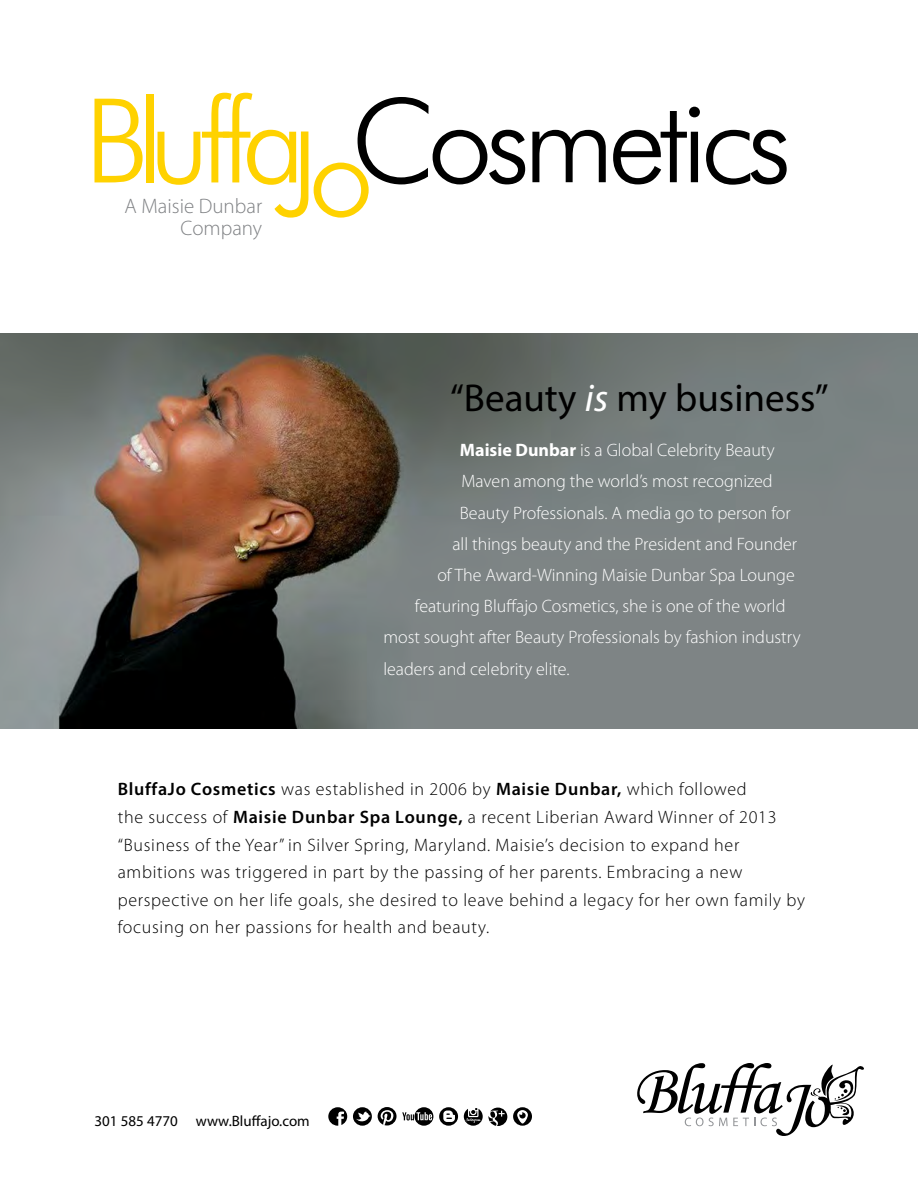
<style>
.page{position:relative;width:918px;height:1188px;background:#fff}
.page>*{position:absolute;margin:0;border:0;box-sizing:border-box;transform-origin:0 0}
.t1{font:39px "Myriad Pro";color:#000}
.t2{font:300 21px/22.2px "Myriad Pro";color:#808285;text-align:right}
.t3{font:300 18px/27.6px "Myriad Pro";letter-spacing:.04em;color:#000}
.t4{font:300 18px "Myriad Pro";color:#fff}
.t5{font:15px "Myriad Pro";color:#000}
.s1{font-style:italic;color:#fff}
.s2{font-weight:700}
.s3{font-weight:600}
</style>
<div class="page">
<svg style="left:94px;top:99px;width:49px;height:83px"></svg>
<div style="left:146px;top:94px;width:8px;height:88px;background:#ffd200"></div>
<svg style="left:158px;top:93px;width:150px;height:125px"></svg>
<svg style="left:314px;top:97px;width:473px;height:121px"></svg>
<svg style="left:637px;top:1063px;width:227px;height:73px"></svg>
<svg style="left:353px;top:1107px;width:19px;height:19px"></svg>
<svg style="left:439px;top:1107px;width:19px;height:19px"></svg>
<svg style="left:328px;top:1107px;width:19px;height:19px"></svg>
<svg style="left:464px;top:1108px;width:43px;height:18px"></svg>
<svg style="left:378px;top:1107px;width:55px;height:19px"></svg>
<svg style="left:513px;top:1107px;width:19px;height:19px"></svg>
<img style="left:0;top:333px;width:918px;height:396px">
<p class="t2" style="left:125px;top:195px;width:139px">A Maisie Dunbar<br>Company</p>
<h1 class="t1" style="left:450px;top:373px;width:380px">“Beauty <span class="s1">is</span> my business”</h1>
<p class="t4" style="left:460px;top:440px;width:316px"><span class="s2">Maisie Dunbar</span> is a Global Celebrity Beauty</p>
<p class="t4" style="left:461px;top:472px;width:313px">Maven among the world’s most recognized</p>
<p class="t4" style="left:460px;top:503px;width:332px">Beauty Professionals. A media go to person for</p>
<p class="t4" style="left:452px;top:534px;width:346px">all things beauty and the President and Founder</p>
<p class="t4" style="left:437px;top:565px;width:359px">of The Award-Winning Maisie Dunbar Spa Lounge</p>
<p class="t4" style="left:415px;top:596px;width:372px">featuring Bluffajo Cosmetics, she is one of the world</p>
<p class="t4" style="left:383px;top:628px;width:419px">most sought after Beauty Professionals by fashion industry</p>
<p class="t4" style="left:383px;top:659px;width:188px">leaders and celebrity elite.</p>
<p class="t3" style="left:118px;top:776px;width:689px"><span class="s3">BluffaJo Cosmetics</span> was established in 2006 by <span class="s3">Maisie Dunbar,</span> which followed<br>the success of <span class="s3">Maisie Dunbar Spa Lounge,</span> a recent Liberian Award Winner of 2013 “Business of the Year” in Silver Spring, Maryland. Maisie’s decision to expand her ambitions was triggered in part by the passing of her parents. Embracing a new perspective on her life goals, she desired to leave behind a legacy for her own family by focusing on her passions for health and beauty.</p>
<p class="t5" style="left:94px;top:1112px;width:217px">301 585 4770 www.Bluffajo.com</p>
</div>
